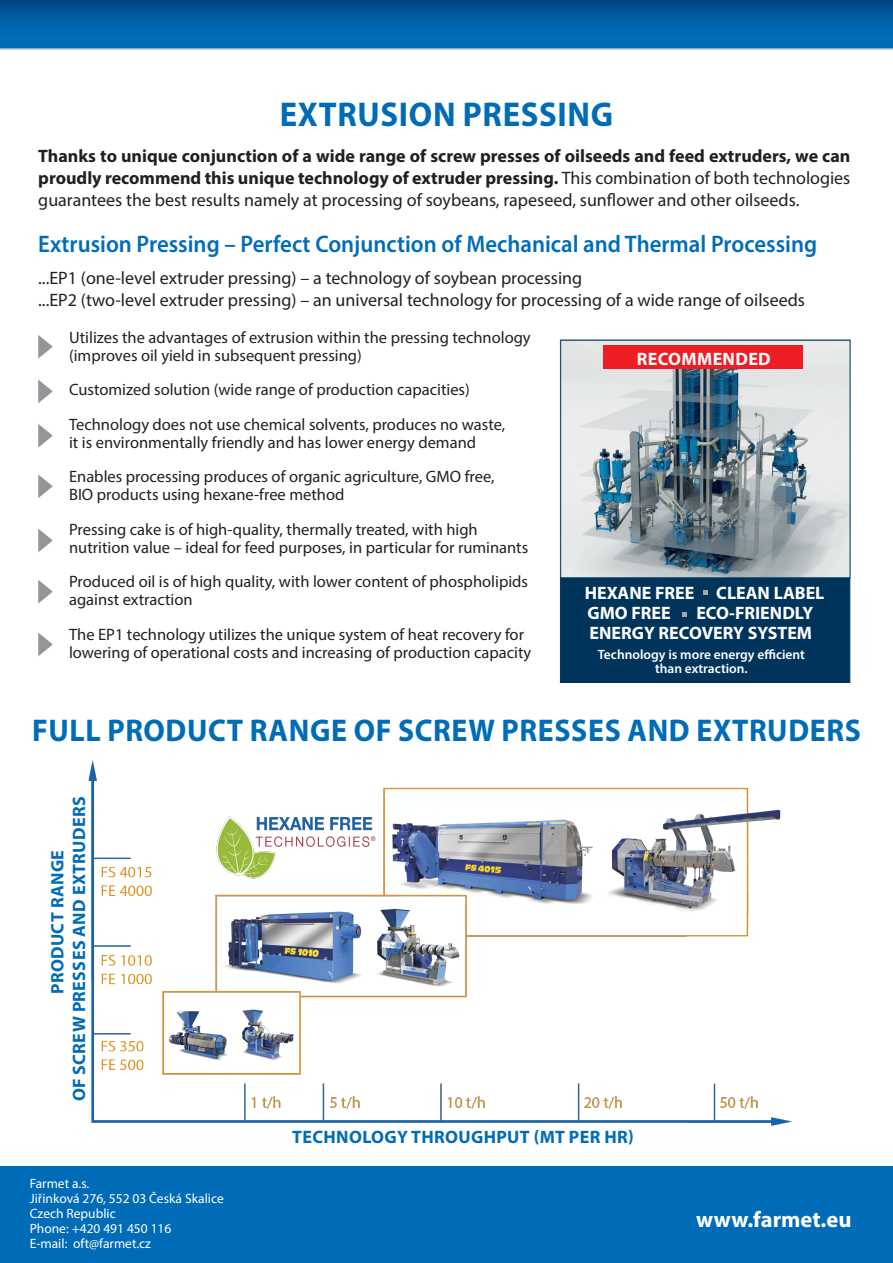
<style>
.page{position:relative;width:893px;height:1263px;background:#fff}
.page>*{position:absolute;margin:0;border:0;box-sizing:border-box;transform-origin:0 0}
.t1{font:700 34.5px "Myriad Pro";letter-spacing:.02em;color:#006cb7;scale:.95 1}
.t2{font:700 31.5px "Myriad Pro";letter-spacing:.02em;color:#006cb7;scale:.95 1}
.t3{font:600 24px "Myriad Pro";color:#006cb7;scale:.95 1}
.t4{font:700 22.5px "Myriad Pro";color:#fff}
.t5{font:700 18px/21.6px "Myriad Pro";color:#231f20;text-align:justify}
.t6{font:18px "Myriad Pro";color:#231f20}
.t7{font:700 18px/21.6px "Myriad Pro";letter-spacing:.02em;color:#006cb7}
.t8{font:700 18px "Myriad Pro";color:#fff}
.t9{font:700 18px "Myriad Pro";letter-spacing:.02em;color:#fff}
.t10{font:16.5px/18px "Myriad Pro";color:#231f20}
.t11{font:13.5px/15px "Myriad Pro";color:#fff}
.t12{font:600 13.5px "Myriad Pro";color:#fff}
.s1{font-weight:400}
</style>
<div class="page">
<svg style="left:38px;top:335px;width:15px;height:24px"></svg>
<svg style="left:38px;top:379px;width:15px;height:24px"></svg>
<svg style="left:38px;top:424px;width:15px;height:24px"></svg>
<svg style="left:38px;top:474px;width:15px;height:24px"></svg>
<svg style="left:38px;top:529px;width:15px;height:23px"></svg>
<svg style="left:38px;top:580px;width:15px;height:23px"></svg>
<svg style="left:38px;top:633px;width:15px;height:23px"></svg>
<img style="left:88px;top:760px;width:704px;height:366px">
<div style="left:560px;top:340px;width:290px;height:343px;background:#00345a;border:1px solid #00345a"></div>
<svg style="left:703px;top:590px;width:5px;height:5px"></svg>
<svg style="left:682px;top:612px;width:5px;height:5px"></svg>
<img style="left:562px;top:342px;width:286px;height:234px">
<div style="left:560px;top:340px;width:290px;height:238px;border:1px solid #00345a"></div>
<div style="left:603px;top:346px;width:199px;height:23px;background:#ee1d23"></div>
<svg style="left:0;top:0;width:893px;height:50px;background:#0762a8"></svg>
<div style="left:0;top:1166px;width:893px;height:97px;background:#006cb7"></div>
<p class="t1" style="left:280px;top:92px;width:352px">EXTRUSION PRESSING</p>
<p class="t5" style="left:38px;top:145px;width:814px">Thanks to unique conjunction of a wide range of screw presses of oilseeds and feed extruders, we can proudly recommend this unique technology of extruder pressing. <span class="s1">This combination of both technologies guarantees the best results namely at processing of soybeans, rapeseed, sunflower and other oilseeds.</span></p>
<p class="t3" style="left:38px;top:229px;width:821px">Extrusion Pressing – Perfect Conjunction of Mechanical and Thermal Processing</p>
<p class="t6" style="left:38px;top:267px;width:546px">...EP1 (one-level extruder pressing) – a technology of soybean processing</p>
<p class="t6" style="left:38px;top:289px;width:768px">...EP2 (two-level extruder pressing) – an universal technology for processing of a wide range of oilseeds</p>
<p class="t10" style="left:69px;top:328px;width:463px">Utilizes the advantages of extrusion within the pressing technology (improves oil yield in subsequent pressing)</p>
<p class="t10" style="left:69px;top:381px;width:402px">Customized solution (wide range of production capacities)</p>
<p class="t10" style="left:69px;top:415px;width:438px">Technology does not use chemical solvents, produces no waste,</p>
<p class="t10" style="left:69px;top:433px;width:409px">it is environmentally friendly and has lower energy demand</p>
<p class="t10" style="left:69px;top:468px;width:427px">Enables processing produces of organic agriculture, GMO free,<br>BIO products using hexane-free method</p>
<p class="t10" style="left:69px;top:520px;width:410px">Pressing cake is of high-quality, thermally treated, with high</p>
<p class="t10" style="left:69px;top:538px;width:461px">nutrition value – ideal for feed purposes, in particular for ruminants</p>
<p class="t10" style="left:69px;top:573px;width:460px">Produced oil is of high quality, with lower content of phospholipids against extraction</p>
<p class="t10" style="left:69px;top:625px;width:456px">The EP1 technology utilizes the unique system of heat recovery for</p>
<p class="t10" style="left:69px;top:643px;width:464px">lowering of operational costs and increasing of production capacity</p>
<p class="t9" style="left:637px;top:347px;width:136px">RECOMMENDED</p>
<p class="t8" style="left:585px;top:581px;width:111px">HEXANE FREE</p>
<p class="t8" style="left:716px;top:581px;width:110px">CLEAN LABEL</p>
<p class="t8" style="left:587px;top:601px;width:85px">GMO FREE</p>
<p class="t8" style="left:696px;top:601px;width:118px">ECO-FRIENDLY</p>
<p class="t8" style="left:590px;top:621px;width:224px">ENERGY RECOVERY SYSTEM</p>
<p class="t12" style="left:598px;top:646px;width:208px">Technology is more energy efficient</p>
<p class="t12" style="left:655px;top:659px;width:94px">than extraction.</p>
<p class="t2" style="left:32px;top:710px;width:874px">FULL PRODUCT RANGE OF SCREW PRESSES AND EXTRUDERS</p>
<p class="t7" style="left:46px;top:1101px;width:307px;text-indent:107px;rotate:-90deg">PRODUCT RANGE<br>OF SCREW PRESSES AND EXTRUDERS</p>
<p class="t11" style="left:30px;top:1175px;width:196px">Farmet a.s.<br>Jiřinková 276, 552 03 Česká Skalice</p>
<p class="t11" style="left:30px;top:1205px;width:88px">Czech Republic</p>
<p class="t11" style="left:30px;top:1220px;width:143px">Phone: +420 491 450 116</p>
<p class="t11" style="left:30px;top:1235px;width:123px">E-mail: oft@farmet.cz</p>
<p class="t7" style="left:292px;top:1125px;width:343px">TECHNOLOGY THROUGHPUT (MT PER HR)</p>
<p class="t4" style="left:696px;top:1204px;width:157px">www.farmet.eu</p>
</div>
